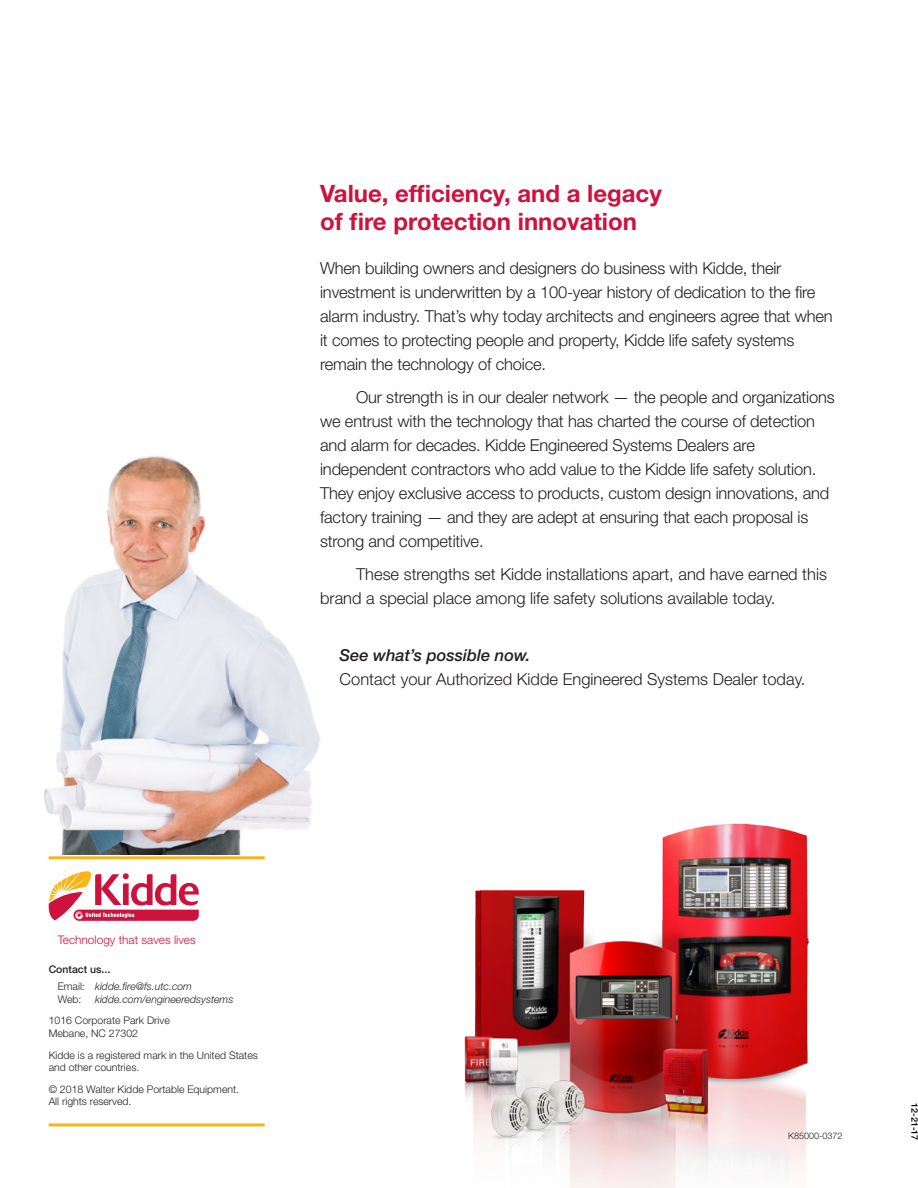
<style>
.page{position:relative;width:918px;height:1188px;background:#fff}
.page>*{position:absolute;margin:0;border:0;box-sizing:border-box;transform-origin:0 0}
.t1{font:700 24px/28.8px "Helvetica Neue LT Std";color:#cd123d}
.t2{font:300 16.5px/24px "Helvetica Neue LT Std";letter-spacing:-.01em;color:#231f20}
.t3{font:italic 500 16.5px "Helvetica Neue LT Std";color:#231f20}
.t4{font:300 11.85px "Helvetica Neue LT Std";color:#cd123d}
.t5{font:300 10.5px/12.6px "Helvetica Neue LT Std";color:#231f20}
.t6{font:italic 300 10.5px "Helvetica Neue LT Std";color:#231f20}
.t7{font:500 10.5px "Helvetica Neue LT Std";color:#231f20}
.t8{font:300 9px "Helvetica Neue LT Std";color:#231f20}
.t9{font:500 9px "Helvetica Neue LT Std";color:#000}
.s1{font-style:normal}
</style>
<div class="page">
<img style="left:44px;top:455px;width:276px;height:399px">
<img style="left:464px;top:823px;width:346px;height:365px">
<hr style="left:49px;top:856px;width:216px;height:3px;background:#fbb416">
<hr style="left:49px;top:1123px;width:216px;height:3px;background:#fbb416">
<svg style="left:49px;top:871px;width:150px;height:50px"></svg>
<h1 class="t1" style="left:320px;top:178px;width:343px">Value, efficiency, and a legacy of fire protection innovation</h1>
<p class="t2" style="left:320px;top:256px;width:514px">When building owners and designers do business with Kidde, their investment is underwritten by a 100-year history of dedication to the fire alarm industry. That’s why today architects and engineers agree that when it comes to protecting people and property, Kidde life safety systems remain the technology of choice.</p>
<p class="t2" style="left:320px;top:385px;width:516px;text-indent:36px">Our strength is in our dealer network — the people and organizations we entrust with the technology that has charted the course of detection and alarm for decades. Kidde Engineered Systems Dealers are independent contractors who add value to the Kidde life safety solution.<br>They enjoy exclusive access to products, custom design innovations, and factory training — and they are adept at ensuring that each proposal is strong and competitive.</p>
<p class="t2" style="left:320px;top:562px;width:508px;text-indent:36px">These strengths set Kidde installations apart, and have earned this brand a special place among life safety solutions available today.</p>
<p class="t3" style="left:340px;top:646px;width:192px">See what’s possible now.</p>
<p class="t2" style="left:340px;top:667px;width:467px">Contact your Authorized Kidde Engineered Systems Dealer today.</p>
<p class="t4" style="left:58px;top:933px;width:140px">Technology that saves lives</p>
<p class="t7" style="left:49px;top:963px;width:63px">Contact us...</p>
<p class="t6" style="left:58px;top:980px;width:136px"><span class="s1">Email:</span> kidde.fire@fs.utc.com</p>
<p class="t5" style="left:58px;top:993px;width:25px">Web:</p>
<p class="t6" style="left:95px;top:993px;width:140px">kidde.com/engineeredsystems</p>
<p class="t5" style="left:49px;top:1014px;width:123px">1016 Corporate Park Drive<br>Mebane, NC 27302</p>
<p class="t5" style="left:49px;top:1048px;width:211px">Kidde is a registered mark in the United States and other countries.</p>
<p class="t5" style="left:49px;top:1083px;width:192px">© 2018 Walter Kidde Portable Equipment.<br>All rights reserved.</p>
<p class="t8" style="left:788px;top:1130px;width:56px">K85000-0372</p>
<p class="t9" style="left:920px;top:1103px;width:39px;rotate:90deg">12-21-17</p>
</div>
